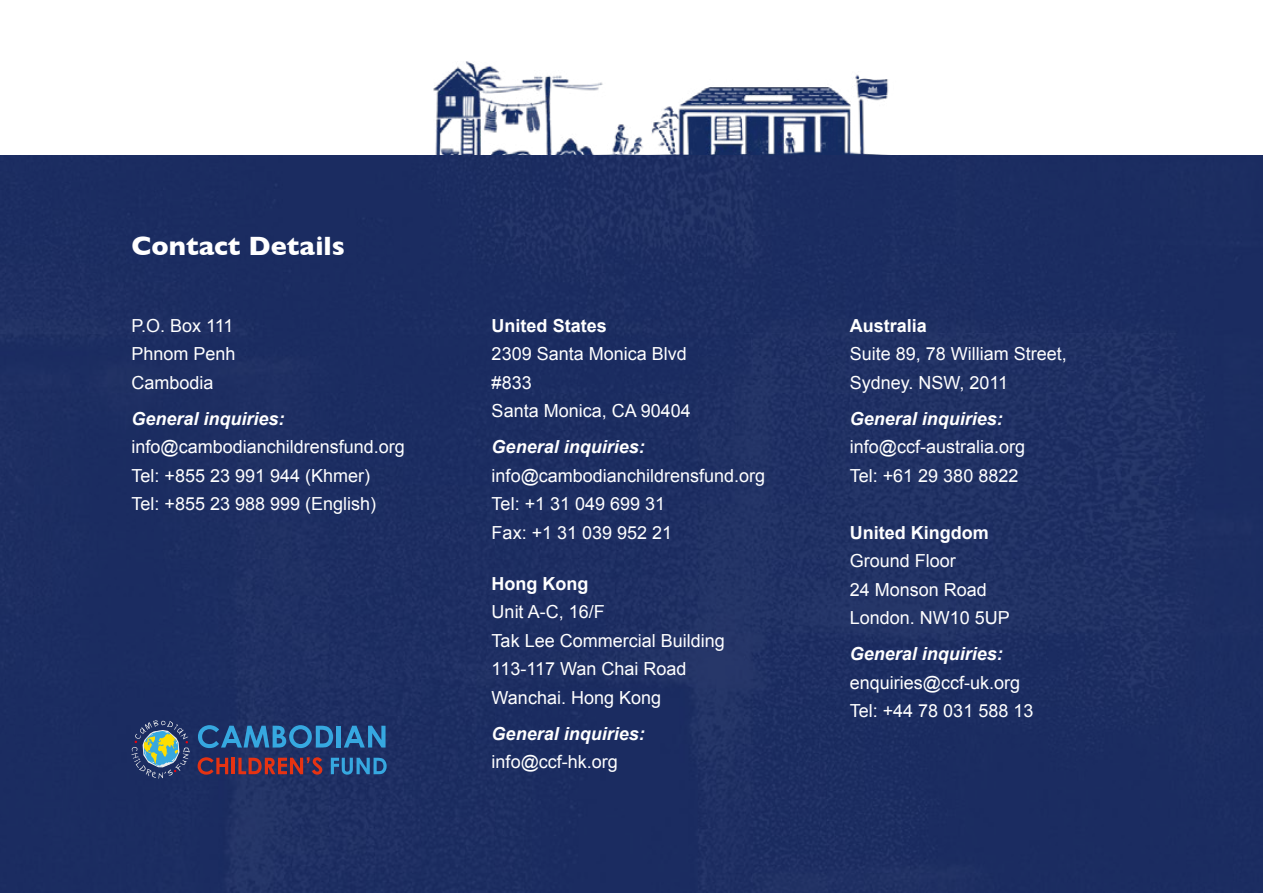
<style>
.page{position:relative;width:1263px;height:893px;background:#fff}
.page>*{position:absolute;margin:0;border:0;box-sizing:border-box;transform-origin:0 0}
.t1{font:700 27px "Gill Sans";color:#fff}
.t2{font:18px/28.5px "Arial";color:#fff}
.t3{font:italic 700 18px "Arial";color:#fff}
.t4{font:700 18px "Arial";color:#fff}
</style>
<div class="page">
<img style="left:415px;top:61px;width:487px;height:95px">
<div style="left:0;top:156px;width:1263px;height:737px;background:#1c2d61"></div>
<svg style="left:131px;top:720px;width:59px;height:59px"></svg>
<svg style="left:198px;top:725px;width:135px;height:23px"></svg>
<hr style="left:337px;top:726px;width:4px;height:21px;background:#36a8e0">
<svg style="left:344px;top:726px;width:41px;height:21px"></svg>
<svg style="left:198px;top:757px;width:30px;height:18px"></svg>
<hr style="left:232px;top:758px;width:3px;height:16px;background:#e63312">
<svg style="left:238px;top:757px;width:84px;height:18px"></svg>
<svg style="left:331px;top:758px;width:56px;height:17px"></svg>
<h1 class="t1" style="left:131px;top:224px;width:215px">Contact Details</h1>
<p class="t2" style="left:131px;top:312px;width:106px;text-align:justify">P.O. Box 111<br>Phnom Penh Cambodia</p>
<p class="t3" style="left:131px;top:407px;width:155px">General inquiries:</p>
<p class="t2" style="left:131px;top:433px;width:275px">info@cambodianchildrensfund.org<br>Tel: +855 23 991 944 (Khmer)<br>Tel: +855 23 988 999 (English)</p>
<p class="t4" style="left:492px;top:314px;width:117px">United States</p>
<p class="t2" style="left:492px;top:340px;width:201px">2309 Santa Monica Blvd #833<br>Santa Monica, CA 90404</p>
<p class="t3" style="left:492px;top:435px;width:155px">General inquiries:</p>
<p class="t2" style="left:492px;top:461px;width:275px">info@cambodianchildrensfund.org<br>Tel: +1 31 049 699 31<br>Fax: +1 31 039 952 21</p>
<p class="t4" style="left:492px;top:572px;width:98px">Hong Kong</p>
<p class="t2" style="left:492px;top:598px;width:235px">Unit A-C, 16/F<br>Tak Lee Commercial Building<br>113-117 Wan Chai Road<br>Wanchai. Hong Kong</p>
<p class="t3" style="left:492px;top:722px;width:155px">General inquiries:</p>
<p class="t2" style="left:492px;top:748px;width:128px">info@ccf-hk.org</p>
<p class="t4" style="left:850px;top:314px;width:79px">Australia</p>
<p class="t2" style="left:850px;top:340px;width:219px">Suite 89, 78 William Street,<br>Sydney. NSW, 2011</p>
<p class="t3" style="left:850px;top:407px;width:155px">General inquiries:</p>
<p class="t2" style="left:850px;top:433px;width:177px">info@ccf-australia.org<br>Tel: +61 29 380 8822</p>
<p class="t4" style="left:850px;top:521px;width:140px">United Kingdom</p>
<p class="t2" style="left:850px;top:547px;width:162px">Ground Floor<br>24 Monson Road<br>London. NW10 5UP</p>
<p class="t3" style="left:850px;top:642px;width:155px">General inquiries:</p>
<p class="t2" style="left:850px;top:668px;width:185px">enquiries@ccf-uk.org<br>Tel: +44 78 031 588 13</p>
</div>
